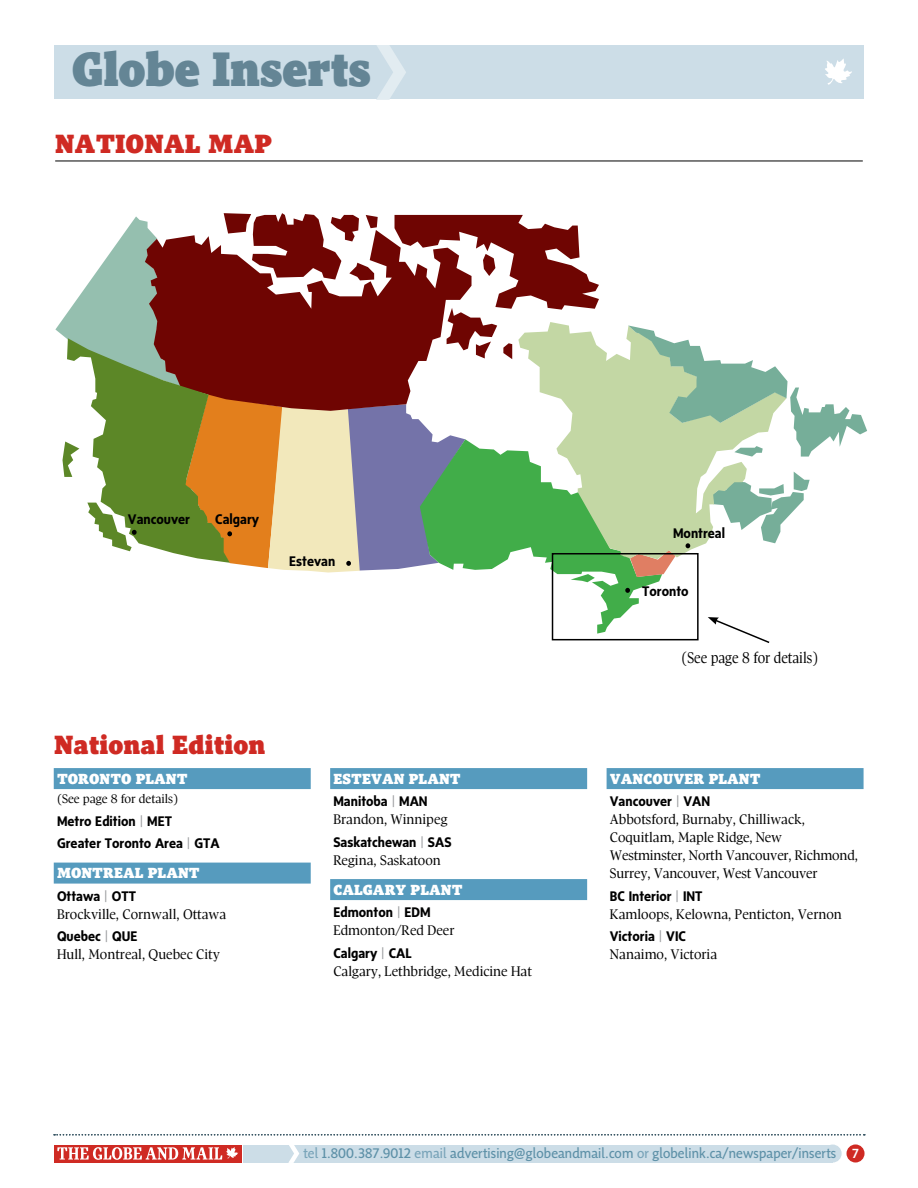
<style>
.page{position:relative;width:918px;height:1188px;background:#fff}
.page>*{position:absolute;margin:0;border:0;box-sizing:border-box;transform-origin:0 0}
.t1{font:900 49.5px "Pratt";color:#648595}
.t2{font:27px "Pratt Micro";color:#cf2a23}
.t3{font:15.9px "Pratt";color:#000;scale:.9 1}
.t4{font:15px "Pratt Micro";color:#fff}
.t5{font:14.25px/18px "Pratt";color:#000}
.t6{font:700 14.25px/22.5px "G Msans LF";color:#000}
.t7{font:14.25px "G Mnews LF";letter-spacing:.01em;color:#5e91a8}
.t8{font:500 13.5px "G Msans LF";color:#fff}
.t9{font:12.75px "Pratt";color:#000}
.s1{font-weight:300;color:#939598}
.s2{color:#79a4b9}
</style>
<div class="page">
<div style="left:54px;top:1145px;width:187px;height:18px;background:#cf2a23"></div>
<svg style="left:57px;top:1147px;width:181px;height:13px"></svg>
<div style="left:244px;top:1145px;width:589px;height:18px;background:#ccdde7"></div>
<div style="left:824px;top:1145px;width:18px;height:18px;background:#ccdde7;border-radius:50%"></div>
<div style="left:54px;top:45px;width:810px;height:54px;background:#ccdde7"></div>
<svg style="left:825px;top:58px;width:27px;height:27px"></svg>
<svg style="left:377px;top:45px;width:29px;height:54px"></svg>
<svg style="left:551px;top:559px;width:110px;height:75px"></svg>
<svg style="left:630px;top:559px;width:44px;height:18px"></svg>
<svg style="left:787px;top:472px;width:23px;height:46px"></svg>
<svg style="left:599px;top:329px;width:188px;height:230px;fill:#c3d7a4"></svg>
<svg style="left:628px;top:325px;width:239px;height:132px"></svg>
<svg style="left:625px;top:588px;width:5px;height:5px"></svg>
<svg style="left:686px;top:543px;width:4px;height:5px"></svg>
<svg style="left:55px;top:213px;width:544px;height:369px"></svg>
<svg style="left:708px;top:617px;width:62px;height:26px"></svg>
<div style="left:552px;top:553px;width:147px;height:87px;border:2px solid #000"></div>
<hr style="left:55px;top:161px;width:808px;height:1px;background:#000">
<div style="left:54px;top:768px;width:257px;height:21px;background:#569bbe"></div>
<div style="left:54px;top:863px;width:257px;height:21px;background:#569bbe"></div>
<div style="left:330px;top:768px;width:257px;height:21px;background:#569bbe"></div>
<div style="left:330px;top:879px;width:257px;height:21px;background:#569bbe"></div>
<div style="left:607px;top:768px;width:257px;height:21px;background:#569bbe"></div>
<svg style="left:54px;top:1134px;width:811px;height:2px"></svg>
<svg style="left:288px;top:1145px;width:11px;height:18px"></svg>
<div style="left:847px;top:1144px;width:18px;height:19px;background:#cf2a23;border-radius:50%"></div>
<h1 class="t1" style="left:72px;top:42px;width:301px">Globe Inserts</h1>
<h2 class="t2" style="left:55px;top:128px;width:218px">NATIONAL MAP</h2>
<p class="t6" style="left:128px;top:508px;width:64px">Vancouver</p>
<p class="t6" style="left:215px;top:508px;width:45px">Calgary</p>
<p class="t6" style="left:289px;top:550px;width:48px">Estevan</p>
<h2 class="t2" style="left:54px;top:729px;width:213px">National Edition</h2>
<p class="t4" style="left:57px;top:770px;width:132px">TORONTO PLANT</p>
<p class="t9" style="left:57px;top:792px;width:123px">(See page 8 for details)</p>
<p class="t6" style="left:57px;top:810px;width:164px">Metro Edition <span class="s1">|</span> MET<br>Greater Toronto Area <span class="s1">|</span> GTA</p>
<p class="t4" style="left:57px;top:864px;width:144px">MONTREAL PLANT</p>
<p class="t6" style="left:57px;top:885px;width:81px">Ottawa <span class="s1">|</span> OTT</p>
<p class="t5" style="left:57px;top:905px;width:171px">Brockville, Cornwall, Ottawa</p>
<p class="t6" style="left:57px;top:925px;width:82px">Quebec <span class="s1">|</span> QUE</p>
<p class="t5" style="left:57px;top:945px;width:164px">Hull, Montreal, Quebec City</p>
<p class="t4" style="left:333px;top:770px;width:129px">ESTEVAN PLANT</p>
<p class="t6" style="left:333px;top:790px;width:96px">Manitoba <span class="s1">|</span> MAN</p>
<p class="t5" style="left:333px;top:810px;width:116px">Brandon, Winnipeg</p>
<p class="t6" style="left:333px;top:831px;width:120px">Saskatchewan <span class="s1">|</span> SAS</p>
<p class="t5" style="left:333px;top:851px;width:109px">Regina, Saskatoon</p>
<p class="t4" style="left:333px;top:881px;width:131px">CALGARY PLANT</p>
<p class="t6" style="left:333px;top:901px;width:99px">Edmonton <span class="s1">|</span> EDM</p>
<p class="t5" style="left:333px;top:921px;width:123px">Edmonton/Red Deer</p>
<p class="t6" style="left:333px;top:942px;width:80px">Calgary <span class="s1">|</span> CAL</p>
<p class="t5" style="left:333px;top:962px;width:200px">Calgary, Lethbridge, Medicine Hat</p>
<p class="t6" style="left:673px;top:522px;width:54px">Montreal</p>
<p class="t6" style="left:642px;top:580px;width:48px">Toronto</p>
<p class="t3" style="left:682px;top:649px;width:153px">(See page 8 for details)</p>
<p class="t4" style="left:610px;top:770px;width:152px">VANCOUVER PLANT</p>
<p class="t6" style="left:610px;top:790px;width:102px">Vancouver <span class="s1">|</span> VAN</p>
<p class="t5" style="left:610px;top:810px;width:249px">Abbotsford, Burnaby, Chilliwack, Coquitlam, Maple Ridge, New Westminster, North Vancouver, Richmond, Surrey, Vancouver, West Vancouver</p>
<p class="t6" style="left:610px;top:885px;width:94px">BC Interior <span class="s1">|</span> INT</p>
<p class="t5" style="left:610px;top:905px;width:234px">Kamloops, Kelowna, Penticton, Vernon</p>
<p class="t6" style="left:610px;top:925px;width:78px">Victoria <span class="s1">|</span> VIC</p>
<p class="t5" style="left:610px;top:945px;width:109px">Nanaimo, Victoria</p>
<p class="t7" style="left:304px;top:1144px;width:534px"><span class="s2">tel</span> 1.800.387.9012 <span class="s2">email</span> advertising@globeandmail.com <span class="s2">or</span> globelink.ca/newspaper/inserts</p>
<p class="t8" style="left:852px;top:1146px;width:8px">7</p>
</div>
